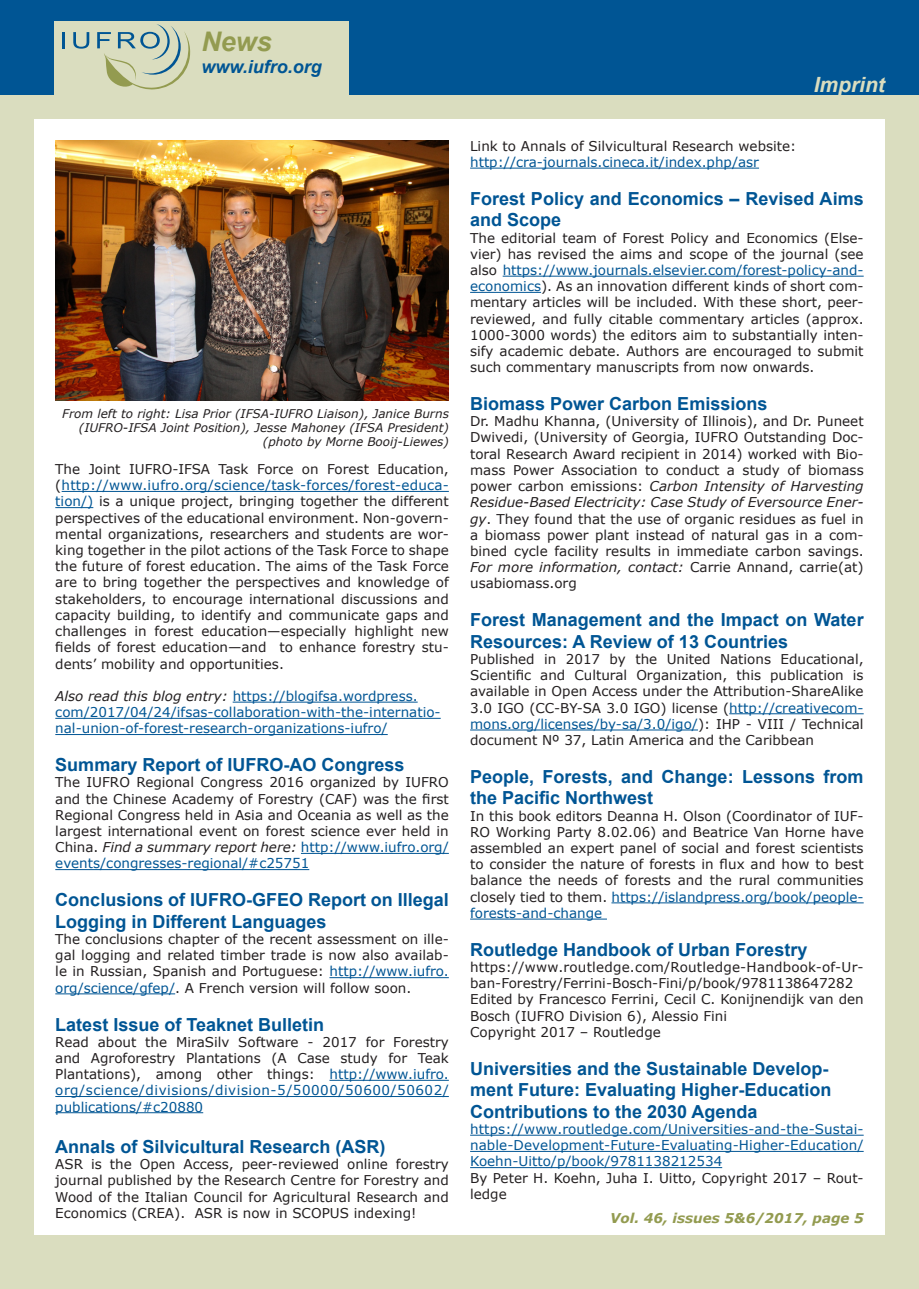
<style>
.page{position:relative;width:919px;height:1289px;background:#fff}
.page>*{position:absolute;margin:0;border:0;box-sizing:border-box;transform-origin:0 0}
.t1{font:italic 700 27px "Arial";color:#939b50}
.t2{font:italic 700 21px "Arial";color:#daddbf}
.t3{font:700 18px/21.6px "Arial";color:#005594}
.t4{font:italic 700 18px "Arial";color:#005594}
.t5{font:13.5px/16.2px "Verdana";color:#231f20;text-align:justify}
.t6{font:13.5px/16.2px "Verdana";color:#005594}
.t7{font:italic 700 13.5px "Verdana";color:#939b50}
.t8{font:italic 12px/14.4px "Verdana";color:#231f20;text-align:right}
.s1{color:#005594}
.s2{font-style:italic;color:#231f20}
.s3{font-style:italic}
</style>
<div class="page">
<div style="left:0;top:0;width:918px;height:98px;background:#005594"></div>
<div style="left:54px;top:21px;width:295px;height:81px;background:#daddbf"></div>
<div style="left:0;top:96px;width:918px;height:1192px;background:#daddbf"></div>
<div style="left:34px;top:119px;width:850px;height:1115px;background:#fff"></div>
<hr style="left:62px;top:32px;width:3px;height:16px;background:#005594">
<svg style="left:73px;top:32px;width:16px;height:17px"></svg>
<svg style="left:97px;top:24px;width:93px;height:65px"></svg>
<hr style="left:62px;top:491px;width:387px;height:1px;background:#005594">
<hr style="left:55px;top:507px;width:38px;height:1px;background:#005594">
<hr style="left:233px;top:701px;width:184px;height:1px;background:#005594">
<hr style="left:55px;top:718px;width:385px;height:1px;background:#005594">
<hr style="left:55px;top:734px;width:333px;height:1px;background:#005594">
<hr style="left:301px;top:853px;width:148px;height:1px;background:#005594">
<hr style="left:55px;top:869px;width:254px;height:1px;background:#005594">
<hr style="left:329px;top:977px;width:120px;height:1px;background:#005594">
<hr style="left:55px;top:993px;width:120px;height:1px;background:#005594">
<hr style="left:329px;top:1079px;width:120px;height:1px;background:#005594">
<hr style="left:55px;top:1096px;width:394px;height:1px;background:#005594">
<hr style="left:55px;top:1112px;width:148px;height:1px;background:#005594">
<img style="left:55px;top:140px;width:394px;height:260px">
<hr style="left:470px;top:168px;width:289px;height:1px;background:#005594">
<hr style="left:502px;top:276px;width:361px;height:1px;background:#005594">
<hr style="left:470px;top:292px;width:71px;height:1px;background:#005594">
<hr style="left:729px;top:713px;width:134px;height:1px;background:#005594">
<hr style="left:470px;top:729px;width:228px;height:1px;background:#005594">
<hr style="left:611px;top:902px;width:252px;height:1px;background:#005594">
<hr style="left:470px;top:918px;width:137px;height:1px;background:#005594">
<hr style="left:470px;top:1134px;width:393px;height:1px;background:#005594">
<hr style="left:470px;top:1150px;width:393px;height:1px;background:#005594">
<hr style="left:470px;top:1167px;width:252px;height:1px;background:#005594">
<p class="t1" style="left:201px;top:24px;width:72px">News</p>
<p class="t4" style="left:201px;top:54px;width:122px">www.iufro.org</p>
<p class="t8" style="left:62px;top:406px;width:388px">From left to right: Lisa Prior (IFSA-IUFRO Liaison), Janice Burns (IUFRO-IFSA Joint Position), Jesse Mahoney (IFSA President) (photo by Morne Booij-Liewes)</p>
<p class="t5" style="left:55px;top:461px;width:395px">The Joint IUFRO-IFSA Task Force on Forest Education, (<span class="s1">http://www.iufro.org/science/task-forces/forest-educa&shy;tion/)</span> is a unique project, bringing together the different perspectives of the educational environment. Non-govern&shy;mental organizations, researchers and students are wor&shy;king together in the pilot actions of the Task Force to shape the future of forest education. The aims of the Task Force are to bring together the perspectives and knowledge of stakeholders, to encourage international discussions and capacity building, to identify and communicate gaps and challenges in forest education—especially highlight new fields of forest education—and to enhance forestry stu&shy;dents’ mobility and opportunities.</p>
<p class="t6" style="left:55px;top:687px;width:387px"><span class="s2">Also read this blog entry:</span> https://blogifsa.wordpress. com/2017/04/24/ifsas-collaboration-with-the-internatio&shy;nal-union-of-forest-research-organizations-iufro/</p>
<p class="t3" style="left:55px;top:754px;width:351px">Summary Report of IUFRO-AO Congress</p>
<p class="t5" style="left:55px;top:774px;width:395px">The IUFRO Regional Congress 2016 organized by IUFRO and the Chinese Academy of Forestry (CAF) was the first Regional Congress held in Asia and Oceania as well as the largest international event on forest science ever held in China. <span class="s3">Find a summary report here:</span> <span class="s1">http://www.iufro.org/ events/congresses-regional/#c25751</span></p>
<p class="t3" style="left:55px;top:889px;width:395px">Conclusions of IUFRO-GFEO Report on Illegal<br>Logging in Different Languages</p>
<p class="t5" style="left:55px;top:930px;width:395px">The conclusions chapter of the recent assessment on ille&shy;gal logging and related timber trade is now also availab&shy;le in Russian, Spanish and Portuguese: <span class="s1">http://www.iufro. org/science/gfep/</span>. A French version will follow soon.</p>
<p class="t3" style="left:55px;top:1013px;width:270px">Latest Issue of Teaknet Bulletin</p>
<p class="t5" style="left:55px;top:1033px;width:395px">Read about the MiraSilv Software - 2017 for Forestry and Agroforestry Plantations (A Case study for Teak Plantations), among other things: <span class="s1">http://www.iufro. org/science/divisions/division-5/50000/50600/50602/ publications/#c20880</span></p>
<p class="t3" style="left:55px;top:1136px;width:332px">Annals of Silvicultural Research (ASR)</p>
<p class="t5" style="left:55px;top:1155px;width:395px">ASR is the Open Access, peer-reviewed online forestry journal published by the Research Centre for Forestry and Wood of the Italian Council for Agricultural Research and Economics (CREA). ASR is now in SCOPUS indexing!</p>
<p class="t2" style="left:813px;top:70px;width:73px">Imprint</p>
<p class="t5" style="left:470px;top:137px;width:328px">Link to Annals of Silvicultural Research website:</p>
<p class="t6" style="left:470px;top:154px;width:290px">http://cra-journals.cineca.it/index.php/asr</p>
<p class="t3" style="left:470px;top:188px;width:395px">Forest Policy and Economics – Revised Aims and Scope</p>
<p class="t5" style="left:470px;top:229px;width:395px">The editorial team of Forest Policy and Economics (Else&shy;vier) has revised the aims and scope of the journal (see also <span class="s1">https://www.journals.elsevier.com/forest-policy-and&shy;economics</span>). As an innovation different kinds of short com&shy;mentary articles will be included. With these short, peer&shy;reviewed, and fully citable commentary articles (approx.<br>1000-3000 words) the editors aim to substantially inten&shy;sify academic debate. Authors are encouraged to submit such commentary manuscripts from now onwards.</p>
<p class="t3" style="left:470px;top:393px;width:299px">Biomass Power Carbon Emissions</p>
<p class="t5" style="left:470px;top:413px;width:395px">Dr. Madhu Khanna, (University of Illinois), and Dr. Puneet Dwivedi, (University of Georgia, IUFRO Outstanding Doc&shy;toral Research Award recipient in 2014) worked with Bio&shy;mass Power Association to conduct a study of biomass power carbon emissions: <span class="s3">Carbon Intensity of Harvesting Residue-Based Electricity: Case Study of Eversource Ener&shy;gy</span>. They found that the use of organic residues as fuel in a biomass power plant instead of natural gas in a com&shy;bined cycle facility results in immediate carbon savings.<br><span class="s3">For more information, contact:</span> Carrie Annand, carrie(at) usabiomass.org</p>
<p class="t3" style="left:470px;top:609px;width:395px">Forest Management and the Impact on Water<br>Resources: A Review of 13 Countries</p>
<p class="t5" style="left:470px;top:650px;width:395px">Published in 2017 by the United Nations Educational, Scientific and Cultural Organization, this publication is available in Open Access under the Attribution-ShareAlike 3.0 IGO (CC-BY-SA 3.0 IGO) license (<span class="s1">http://creativecom&shy;mons.org/licenses/by-sa/3.0/igo/</span>): IHP - VIII / Technical document Nº 37, Latin America and the Caribbean</p>
<p class="t3" style="left:470px;top:766px;width:395px">People, Forests, and Change: Lessons from the Pacific Northwest</p>
<p class="t5" style="left:470px;top:807px;width:395px">In this book editors Deanna H. Olson (Coordinator of IUF-RO Working Party 8.02.06) and Beatrice Van Horne have assembled an expert panel of social and forest scientists to consider the nature of forests in flux and how to best balance the needs of forests and the rural communities closely tied to them. <span class="s1">https://islandpress.org/book/people&shy;forests-and-change</span></p>
<p class="t3" style="left:470px;top:939px;width:339px">Routledge Handbook of Urban Forestry</p>
<p class="t5" style="left:470px;top:958px;width:395px">https://www.routledge.com/Routledge-Handbook-of-Ur&shy;ban-Forestry/Ferrini-Bosch-Fini/p/book/9781138647282</p>
<p class="t5" style="left:470px;top:991px;width:395px">Edited by Francesco Ferrini, Cecil C. Konijnendijk van den<br>Bosch (IUFRO Division 6), Alessio Fini</p>
<p class="t5" style="left:470px;top:1023px;width:192px">Copyright 2017 – Routledge</p>
<p class="t3" style="left:470px;top:1057px;width:363px">Universities and the Sustainable Develop&shy;ment Future: Evaluating Higher-Education<br>Contributions to the 2030 Agenda</p>
<p class="t6" style="left:470px;top:1120px;width:395px;text-align:justify">https://www.routledge.com/Universities-and-the-Sustai&shy;nable-Development-Future-Evaluating-Higher-Education/ Koehn-Uitto/p/book/9781138212534</p>
<p class="t5" style="left:470px;top:1169px;width:395px">By Peter H. Koehn, Juha I. Uitto, Copyright 2017 – Rout&shy;ledge</p>
<p class="t7" style="left:610px;top:1208px;width:255px">Vol. 46, issues 5&amp;6/2017, page 5</p>
</div>
